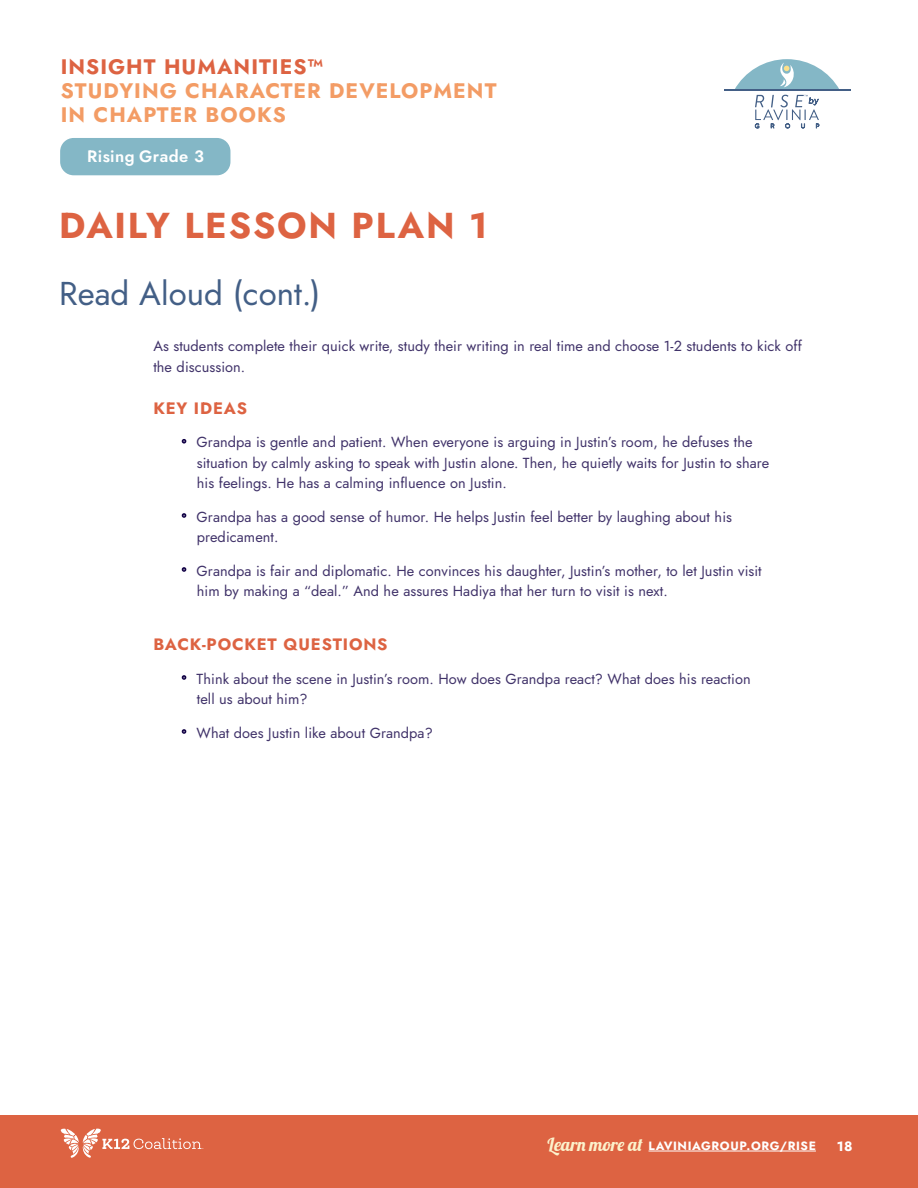
<style>
.page{position:relative;width:918px;height:1188px;background:#fff}
.page>*{position:absolute;margin:0;border:0;box-sizing:border-box;transform-origin:0 0}
.t1{font:700 36px "Jost";letter-spacing:.05em;color:#dd6342}
.t2{font:33px "Jost";color:#435f86}
.t3{font:700 21px/24px "Jost";letter-spacing:.05em;color:#f39c65}
.t4{font:700 21px "Jost";letter-spacing:.05em;color:#dd6342}
.t5{font:700 16.5px "Jost";letter-spacing:.05em;color:#dd6342}
.t6{font:600 16.5px "Jost";letter-spacing:.025em;color:#fff}
.t7{font:14.55px/20.2px "Jost";letter-spacing:.005em;color:#41336a}
.t8{font:700 13.5px "Jost";color:#fff}
.t9{font:700 12px "Jost";letter-spacing:.05em;color:#fff}
.s1{color:#110045}
.s2{font-family:"Lobster";font-weight:400;font-size:18px;color:#fcf2cc}
</style>
<div class="page">
<div style="left:0;top:1116px;width:918px;height:72px;background:#dd6342"></div>
<hr style="left:649px;top:1151px;width:167px;height:1px;background:#fff">
<hr style="left:724px;top:89px;width:126px;height:1px;background:#435f86">
<svg style="left:734px;top:59px;width:106px;height:70px"></svg>
<svg style="left:61px;top:1128px;width:142px;height:30px"></svg>
<div style="left:60px;top:138px;width:170px;height:37px;background:#84b7c6;border-radius:14px"></div>
<h3 class="t4" style="left:61px;top:52px;width:264px">INSIGHT HUMANITIES™</h3>
<h3 class="t3" style="left:61px;top:79px;width:437px">STUDYING CHARACTER DEVELOPMENT<br>IN CHAPTER BOOKS</h3>
<p class="t6" style="left:87px;top:145px;width:118px">Rising Grade 3</p>
<h1 class="t1" style="left:59px;top:201px;width:430px">DAILY LESSON PLAN 1</h1>
<h2 class="t2" style="left:59px;top:271px;width:263px">Read Aloud (cont.)</h2>
<p class="t7" style="left:153px;top:336px;width:650px;line-height:21px">As students complete their quick write, study their writing in real time and choose 1-2 students to kick off the discussion.</p>
<p class="t5" style="left:153px;top:397px;width:95px">KEY IDEAS</p>
<p class="t7" style="left:197px;top:432px;width:574px;text-indent:-15px"><span class="s1">•</span> Grandpa is gentle and patient. When everyone is arguing in Justin’s room, he defuses the situation by calmly asking to speak with Justin alone. Then, he quietly waits for Justin to share his feelings. He has a calming influence on Justin.</p>
<p class="t7" style="left:197px;top:506px;width:537px;text-indent:-15px"><span class="s1">•</span> Grandpa has a good sense of humor. He helps Justin feel better by laughing about his predicament.</p>
<p class="t7" style="left:197px;top:560px;width:566px;text-indent:-15px"><span class="s1">•</span> Grandpa is fair and diplomatic. He convinces his daughter, Justin’s mother, to let Justin visit him by making a “deal.” And he assures Hadiya that her turn to visit is next.</p>
<p class="t5" style="left:153px;top:633px;width:236px">BACK-POCKET QUESTIONS</p>
<p class="t7" style="left:197px;top:668px;width:555px;text-indent:-15px"><span class="s1">•</span> Think about the scene in Justin’s room. How does Grandpa react? What does his reaction tell us about him?</p>
<p class="t7" style="left:182px;top:722px;width:252px"><span class="s1">•</span> What does Justin like about Grandpa?</p>
<p class="t9" style="left:548px;top:1137px;width:270px"><span class="s2">Learn more at</span> LAVINIAGROUP.ORG/RISE</p>
<p class="t8" style="left:837px;top:1137px;width:18px">18</p>
</div>
